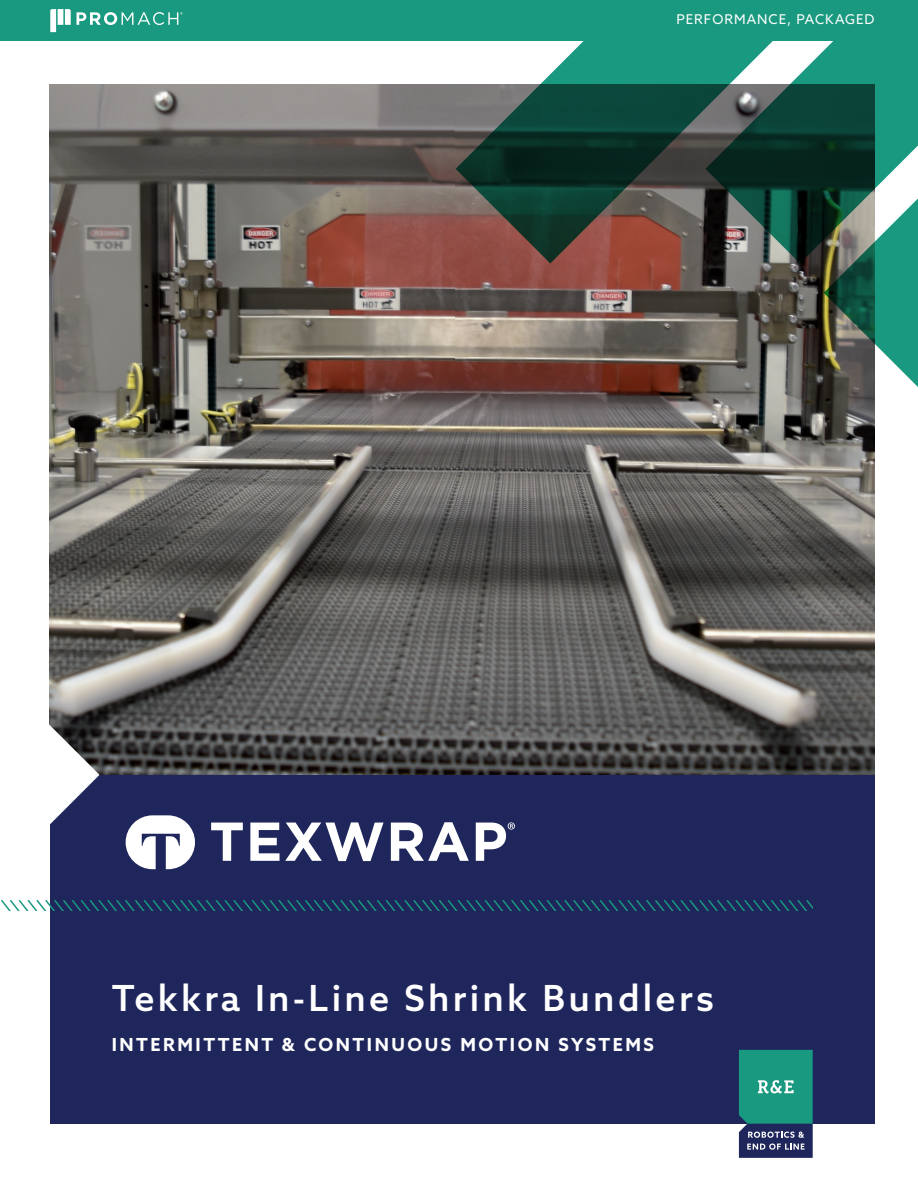
<style>
.page{position:relative;width:918px;height:1188px;background:#fff}
.page>*{position:absolute;margin:0;border:0;box-sizing:border-box;transform-origin:0 0}
.t1{font:500 36px "Azo Web";letter-spacing:.09em;color:#fff}
.t2{font:700 18px "Azo Web";letter-spacing:.14em;color:#fff}
.t3{font:13.5px "Azo Web";letter-spacing:.075em;color:#fff}
</style>
<div class="page">
<div style="left:50px;top:775px;width:824px;height:348px;background:#1f265b"></div>
<img style="left:50px;top:84px;width:825px;height:691px">
<svg style="left:739px;top:1050px;width:74px;height:108px;background:#2b807e"></svg>
<svg style="left:211px;top:823px;width:32px;height:38px"></svg>
<svg style="left:250px;top:822px;width:134px;height:39px"></svg>
<svg style="left:391px;top:822px;width:78px;height:39px"></svg>
<svg style="left:476px;top:822px;width:39px;height:39px"></svg>
<svg style="left:126px;top:815px;width:69px;height:54px"></svg>
<svg style="left:1px;top:901px;width:812px;height:10px"></svg>
<svg style="left:456px;top:41px;width:462px;height:346px;background:#50655a"></svg>
<div style="left:0;top:0;width:918px;height:41px;background:#19997f"></div>
<svg style="left:50px;top:9px;width:133px;height:23px"></svg>
<svg style="left:49px;top:691px;width:51px;height:134px"></svg>
<p class="t3" style="left:676px;top:11px;width:200px">PERFORMANCE, PACKAGED</p>
<p class="t3" style="left:700px;top:11px;width:200px">PERFORMANCE, PACKAGED</p>
<h1 class="t1" style="left:112px;top:975px;width:604px">Tekkra In-Line Shrink Bundlers</h1>
<h2 class="t2" style="left:112px;top:1033px;width:544px">INTERMITTENT &amp; CONTINUOUS MOTION SYSTEMS</h2>
</div>
